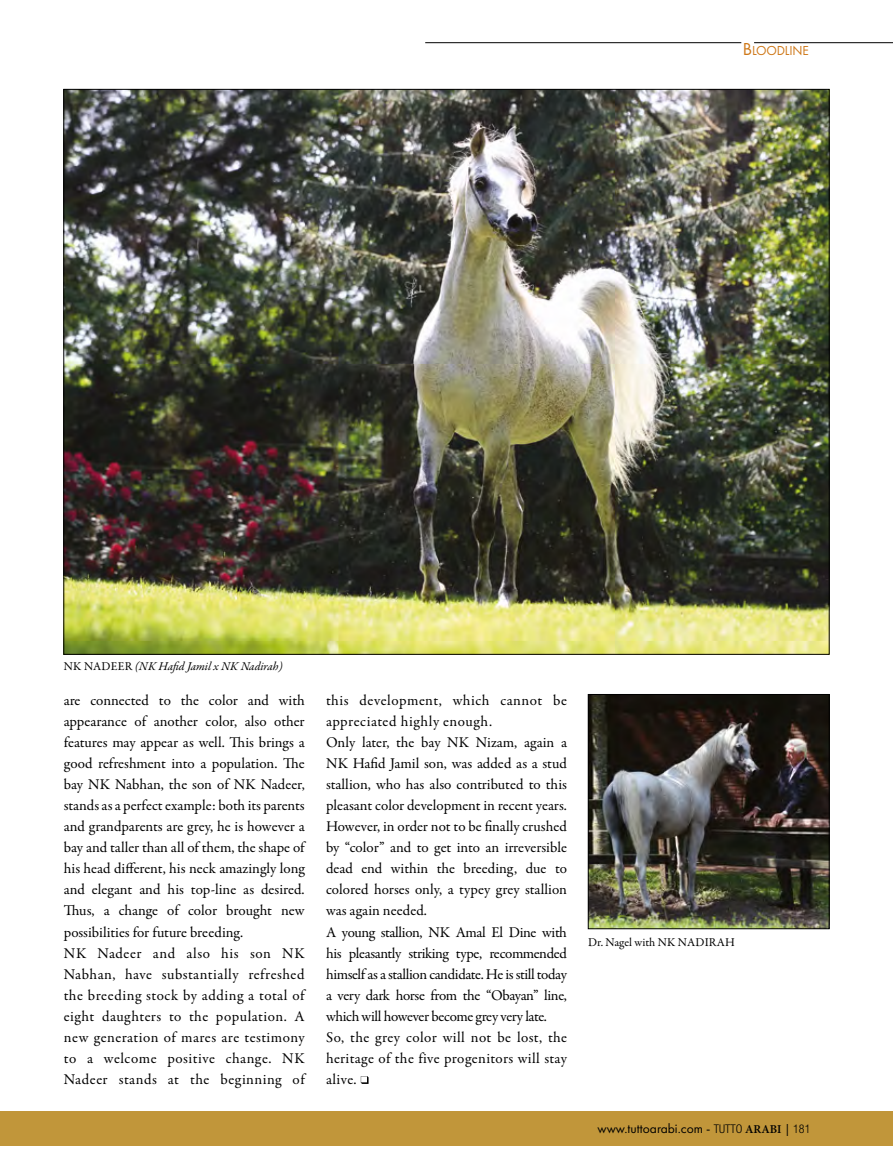
<style>
.page{position:relative;width:893px;height:1170px;background:#fff}
.page>*{position:absolute;margin:0;border:0;box-sizing:border-box;transform-origin:0 0}
.t1{font:15px/21px "Garamond Premr Pro";color:#000}
.t2{font:13.5px "Futura PT";color:#000}
.t3{font:13.5px "Futura PT";letter-spacing:-.015em;color:#ce7717}
.t4{font:italic 12px "Garamond Premr Pro";letter-spacing:-.005em;color:#000}
.t5{font:12px "Garamond Premr Pro";letter-spacing:.01em;color:#000}
.s1{font-size:18px}
.s2{font-style:normal}
.s3{font-family:"Helvetica Neue LT Std";font-weight:300;font-stretch:condensed;font-size:12px}
.s4{font-family:"Minion Pro";font-weight:600;font-size:12px}
.s5{font-size:12px}
</style>
<div class="page">
<img style="left:66px;top:91px;width:761px;height:561px">
<img style="left:590px;top:696px;width:237px;height:230px">
<div style="left:588px;top:694px;width:241px;height:234px;border:1px solid #000"></div>
<hr style="left:754px;top:42px;width:139px;height:1px;background:#000">
<hr style="left:425px;top:42px;width:316px;height:1px;background:#000">
<div style="left:0;top:1111px;width:893px;height:34px;background:#c1963a"></div>
<svg style="left:361px;top:1076px;width:8px;height:7px"></svg>
<p class="t3" style="left:743px;top:43px;width:67px"><span class="s1">B</span>LOODLINE</p>
<p class="t4" style="left:64px;top:658px;width:220px"><span class="s2">NK NADEEr</span> (NK Hafid Jamil x NK Nadirah)</p>
<p class="t1" style="left:64px;top:690px;width:242px">are connected to the color and with appearance of another color, also other features may appear as well. This brings a good refreshment into a population. The bay NK Nabhan, the son of NK Nadeer, stands as a perfect example: both its parents and grandparents are grey, he is however a bay and taller than all of them, the shape of his head different, his neck amazingly long and elegant and his top-line as desired.<br>Thus, a change of color brought new possibilities for future breeding.<br>NK Nadeer and also his son NK Nabhan, have substantially refreshed the breeding stock by adding a total of eight daughters to the population. A new generation of mares are testimony to a welcome positive change. NK Nadeer stands at the beginning of</p>
<p class="t1" style="left:326px;top:690px;width:242px">this development, which cannot be appreciated highly enough.<br>Only later, the bay NK Nizam, again a NK Hafid Jamil son, was added as a stud stallion, who has also contributed to this pleasant color development in recent years.<br>However, in order not to be finally crushed by “color” and to get into an irreversible dead end within the breeding, due to colored horses only, a typey grey stallion was again needed.<br>A young stallion, NK Amal El Dine with his pleasantly striking type, recommended himself as a stallion candidate. He is still today a very dark horse from the “Obayan” line, which will however become grey very late.<br>So, the grey color will not be lost, the heritage of the five progenitors will stay alive.</p>
<p class="t5" style="left:588px;top:934px;width:148px">Dr. Nagel with NK NADIrAH</p>
<p class="t2" style="left:597px;top:1119px;width:214px">www.tuttoarabi.com - <span class="s3">TUTTO</span> <span class="s4">ARABI</span> <span class="s5">|</span> <span class="s3">181</span></p>
</div>
